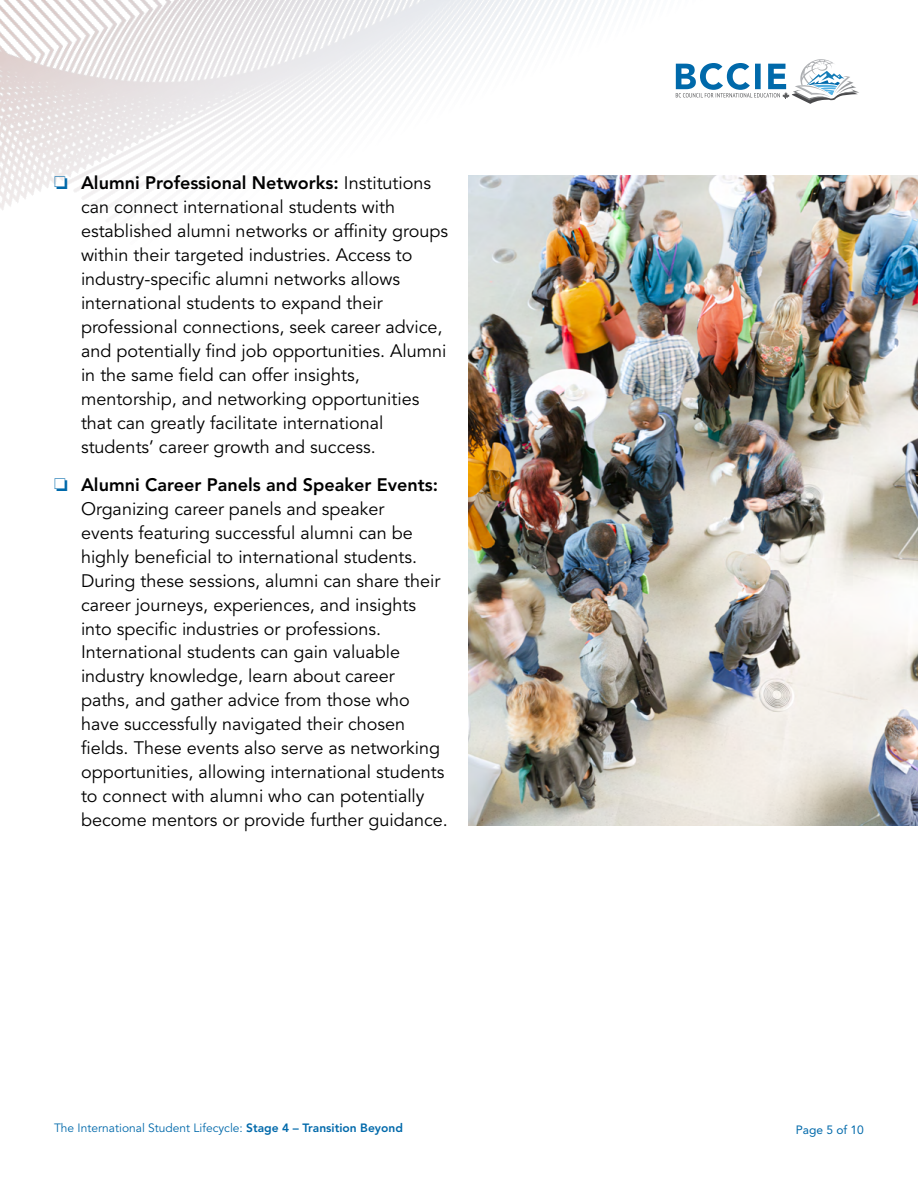
<style>
.page{position:relative;width:918px;height:1188px;background:#fff}
.page>*{position:absolute;margin:0;border:0;box-sizing:border-box;transform-origin:0 0}
.t1{font:18px/24px "Avenir LT Std";color:#000}
.t2{font:12px "Avenir LT Std";color:#0069aa}
.t3{font:12px "Avenir LT Std";color:#0069aa}
.s1{color:#0069aa}
.s2{font-weight:800}
</style>
<div class="page">
<img style="left:0;top:0;width:918px;height:214px">
<img style="left:468px;top:176px;width:450px;height:649px">
<p class="t1" style="left:81px;top:171px;width:369px;text-indent:-27px"><span class="s1">❏</span> <span class="s2">Alumni Professional Networks:</span> Institutions can connect international students with established alumni networks or affinity groups within their targeted industries. Access to industry-specific alumni networks allows international students to expand their professional connections, seek career advice, and potentially find job opportunities. Alumni in the same field can offer insights, mentorship, and networking opportunities that can greatly facilitate international students’ career growth and success.</p>
<p class="t1" style="left:81px;top:473px;width:368px;text-indent:-27px"><span class="s1">❏</span> <span class="s2">Alumni Career Panels and Speaker Events:<br></span>Organizing career panels and speaker<br>events featuring successful alumni can be highly beneficial to international students.<br>During these sessions, alumni can share their career journeys, experiences, and insights into specific industries or professions.<br>International students can gain valuable industry knowledge, learn about career paths, and gather advice from those who have successfully navigated their chosen fields. These events also serve as networking opportunities, allowing international students to connect with alumni who can potentially become mentors or provide further guidance.</p>
<p class="t2" style="left:54px;top:1121px;width:350px">The International Student Lifecycle: <span class="s2">Stage 4 – Transition Beyond</span></p>
<p class="t3" style="left:796px;top:1123px;width:70px">Page 5 of 10</p>
</div>
